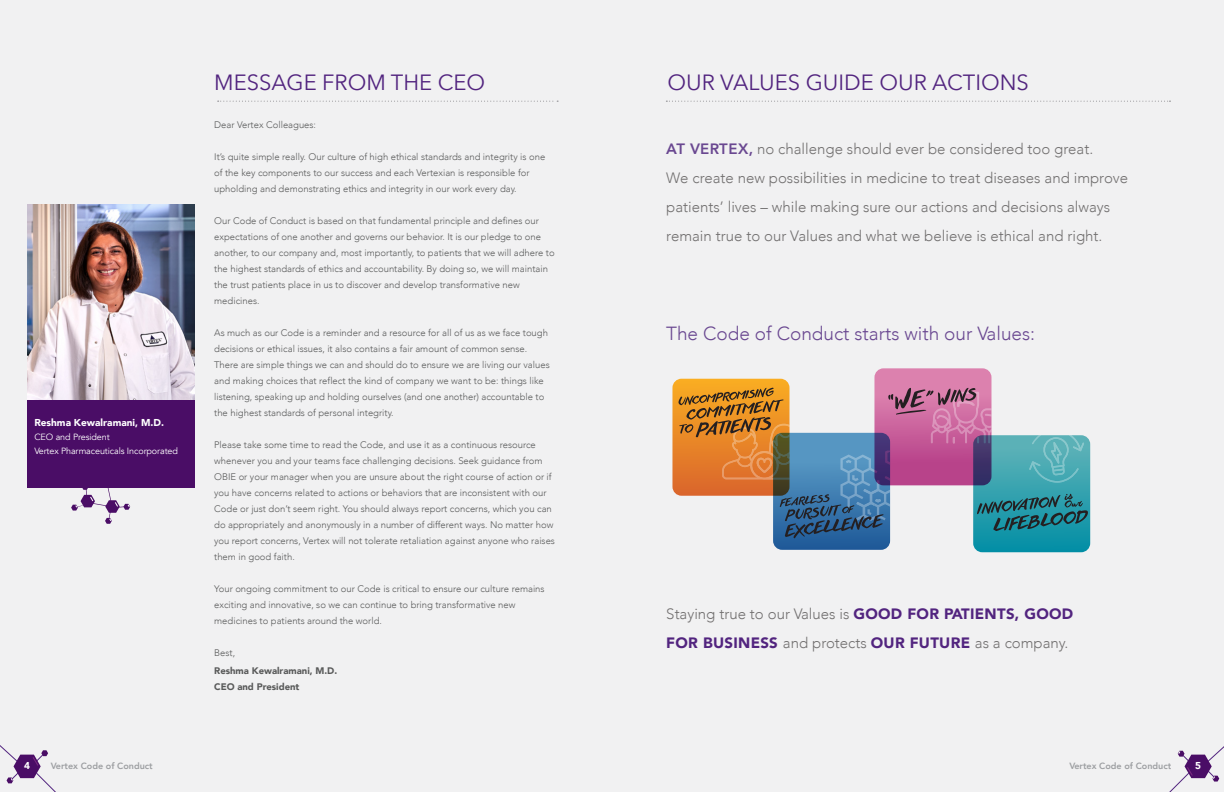
<style>
.page{position:relative;width:1224px;height:792px;background:#fff}
.page>*{position:absolute;margin:0;border:0;box-sizing:border-box;transform-origin:0 0}
.t1{font:22px "Avenir Next";color:#52247f}
.t2{font:300 19px "Avenir";color:#6a4891}
.t3{font:300 15px/29px "Avenir";color:#727070}
.t4{font:900 10px "Avenir";color:#fff}
.t5{font:300 9.5px/16px "Avenir";color:#595a5a}
.t6{font:900 9.5px/16px "Avenir";color:#595a5a}
.t7{font:9px/14px "Avenir";letter-spacing:-.01em;color:#fff}
.t8{font:800 9px "Avenir";color:#9d9fa2}
.s1{font-weight:800;color:#6a4891}
.s2{font-weight:900;color:#52247f}
</style>
<div class="page">
<div style="left:0;top:0;width:612px;height:792px;background:#f1f1f2"></div>
<div style="left:612px;top:0;width:612px;height:792px;background:#f1f1f2"></div>
<svg style="left:0;top:745px;width:56px;height:47px"></svg>
<svg style="left:1169px;top:746px;width:55px;height:46px"></svg>
<svg style="left:218px;top:101px;width:340px;height:1px"></svg>
<img style="left:27px;top:204px;width:167px;height:196px">
<svg style="left:71px;top:488px;width:59px;height:36px"></svg>
<div style="left:27px;top:400px;width:167px;height:88px;background:#4a0d66"></div>
<svg style="left:666px;top:101px;width:504px;height:1px"></svg>
<div style="left:773px;top:433px;width:117px;height:117px;background:#215c9a;border-radius:9px"></div>
<div style="left:874px;top:368px;width:117px;height:117px;background:#dc81ae;border-radius:9px"></div>
<div style="left:973px;top:435px;width:117px;height:117px;background:#0890a7;border-radius:9px"></div>
<svg style="left:672px;top:379px;width:416px;height:159px"></svg>
<p class="t4" style="left:34px;top:414px;width:131px">Reshma Kewalramani, M.D.</p>
<p class="t7" style="left:34px;top:430px;width:145px">CEO and President<br>Vertex Pharmaceuticals Incorporated</p>
<h1 class="t1" style="left:214px;top:64px;width:273px">MESSAGE FROM THE CEO</h1>
<p class="t5" style="left:214px;top:116px;width:103px">Dear Vertex Colleagues:</p>
<p class="t5" style="left:214px;top:148px;width:333px">It’s quite simple really. Our culture of high ethical standards and integrity is one of the key components to our success and each Vertexian is responsible for upholding and demonstrating ethics and integrity in our work every day.</p>
<p class="t5" style="left:214px;top:212px;width:342px">Our Code of Conduct is based on that fundamental principle and defines our expectations of one another and governs our behavior. It is our pledge to one another, to our company and, most importantly, to patients that we will adhere to the highest standards of ethics and accountability. By doing so, we will maintain the trust patients place in us to discover and develop transformative new medicines.</p>
<p class="t5" style="left:214px;top:324px;width:337px">As much as our Code is a reminder and a resource for all of us as we face tough decisions or ethical issues, it also contains a fair amount of common sense.<br>There are simple things we can and should do to ensure we are living our values and making choices that reflect the kind of company we want to be: things like listening, speaking up and holding ourselves (and one another) accountable to the highest standards of personal integrity.</p>
<p class="t5" style="left:214px;top:436px;width:342px">Please take some time to read the Code, and use it as a continuous resource whenever you and your teams face challenging decisions. Seek guidance from OBIE or your manager when you are unsure about the right course of action or if you have concerns related to actions or behaviors that are inconsistent with our Code or just don’t seem right. You should always report concerns, which you can do appropriately and anonymously in a number of different ways. No matter how you report concerns, Vertex will not tolerate retaliation against anyone who raises them in good faith.</p>
<p class="t5" style="left:214px;top:580px;width:332px">Your ongoing commitment to our Code is critical to ensure our culture remains exciting and innovative, so we can continue to bring transformative new medicines to patients around the world.</p>
<p class="t5" style="left:214px;top:644px;width:22px">Best,</p>
<p class="t6" style="left:214px;top:663px;width:125px">Reshma Kewalramani, M.D.<br>CEO and President</p>
<h1 class="t1" style="left:668px;top:64px;width:363px">OUR VALUES GUIDE OUR ACTIONS</h1>
<p class="t3" style="left:666px;top:134px;width:463px"><span class="s1">AT VERTEX,</span> no challenge should ever be considered too great.<br>We create new possibilities in medicine to treat diseases and improve patients’ lives – while making sure our actions and decisions always remain true to our Values and what we believe is ethical and right.</p>
<h2 class="t2" style="left:666px;top:322px;width:371px">The Code of Conduct starts with our Values:</h2>
<h3 class="t3" style="left:666px;top:599px;width:409px">Staying true to our Values is <span class="s2">GOOD FOR PATIENTS, GOOD<br>FOR BUSINESS</span> and protects <span class="s2">OUR FUTURE</span> as a company.</h3>
<p class="t4" style="left:24px;top:757px;width:7px">4</p>
<p class="t8" style="left:51px;top:759px;width:103px">Vertex Code of Conduct</p>
<p class="t8" style="left:1069px;top:759px;width:103px">Vertex Code of Conduct</p>
<p class="t4" style="left:1195px;top:757px;width:7px">5</p>
</div>
